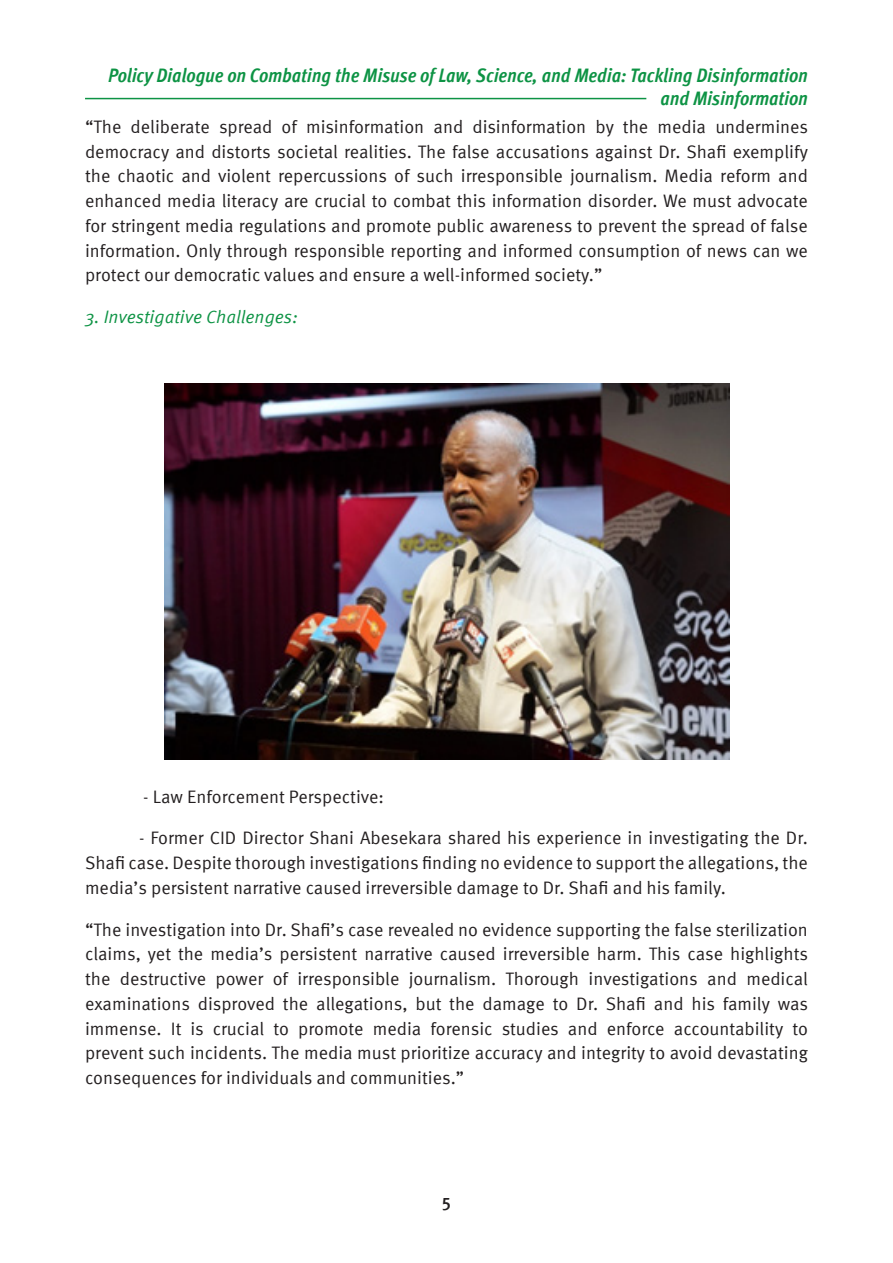
<style>
.page{position:relative;width:893px;height:1263px;background:#fff}
.page>*{position:absolute;margin:0;border:0;box-sizing:border-box;transform-origin:0 0}
.t1{font:italic 700 condensed 19.5px/23.4px "Meta Pro";color:#0d9344;text-align:right}
.Body{font:18px/24.8px "Meta Pro";color:#231f20;text-align:justify}
.Body-2{font:italic 18px "Meta Pro";color:#0d9344}
.t2{font:500 18px "Meta Pro";color:#231f20}
</style>
<div class="page">
<hr style="left:85px;top:98px;width:561px;height:1px;background:#0d9344">
<img style="left:165px;top:384px;width:564px;height:376px">
<p class="t1" style="left:108px;top:62px;width:701px">Policy Dialogue on Combating the Misuse of Law, Science, and Media: Tackling Disinformation and Misinformation</p>
<p class="Body" style="left:85px;top:113px;width:725px">“The deliberate spread of misinformation and disinformation by the media undermines democracy and distorts societal realities. The false accusations against Dr. Shafi exemplify the chaotic and violent repercussions of such irresponsible journalism. Media reform and enhanced media literacy are crucial to combat this information disorder. We must advocate for stringent media regulations and promote public awareness to prevent the spread of false information. Only through responsible reporting and informed consumption of news can we protect our democratic values and ensure a well-informed society.”</p>
<p class="Body-2" style="left:85px;top:303px;width:214px">3. Investigative Challenges:</p>
<p class="Body" style="left:143px;top:783px;width:242px">- Law Enforcement Perspective:</p>
<p class="Body" style="left:85px;top:825px;width:724px;text-indent:54px">- Former CID Director Shani Abesekara shared his experience in investigating the Dr.<br>Shafi case. Despite thorough investigations finding no evidence to support the allegations, the media’s persistent narrative caused irreversible damage to Dr. Shafi and his family.</p>
<p class="Body" style="left:85px;top:916px;width:725px">“The investigation into Dr. Shafi’s case revealed no evidence supporting the false sterilization claims, yet the media’s persistent narrative caused irreversible harm. This case highlights the destructive power of irresponsible journalism. Thorough investigations and medical examinations disproved the allegations, but the damage to Dr. Shafi and his family was immense. It is crucial to promote media forensic studies and enforce accountability to prevent such incidents. The media must prioritize accuracy and integrity to avoid devastating consequences for individuals and communities.”</p>
<p class="t2" style="left:442px;top:1186px;width:11px">5</p>
</div>
